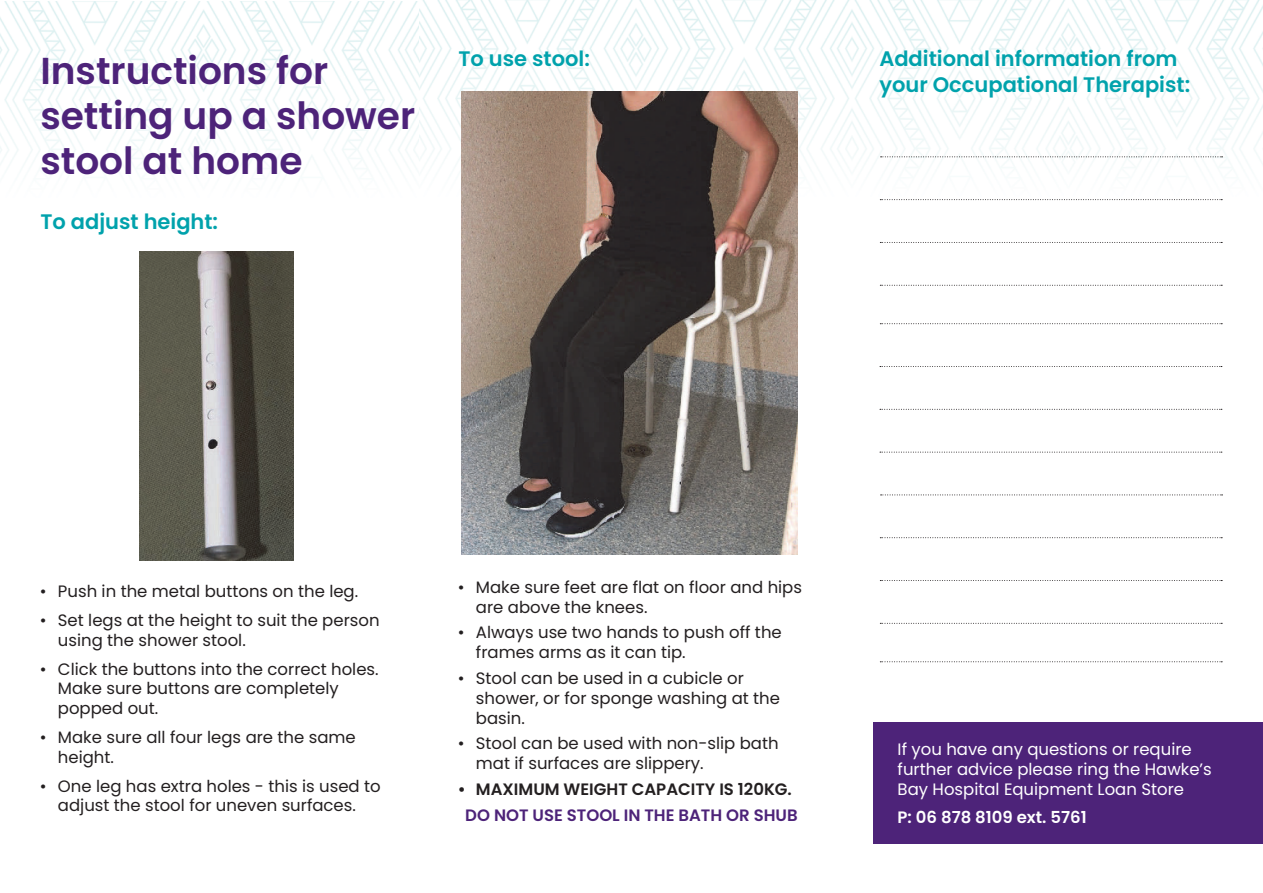
<style>
.page{position:relative;width:1263px;height:893px;background:#fff}
.page>*{position:absolute;margin:0;border:0;box-sizing:border-box;transform-origin:0 0}
.t1{font:600 37.5px/45px "Poppins";color:#4d2379}
.t2{font:600 21px/25.2px "Poppins";color:#00a2ac}
.t3{font:16.5px/19.8px "Poppins";color:#231f20}
.t4{font:16.5px/19.8px "Poppins";color:#fff}
.t5{font:600 16.5px "Poppins";color:#231f20}
.t6{font:600 16.5px "Poppins";color:#4d2379}
.t7{font:600 16.5px "Poppins";color:#fff}
</style>
<div class="page">
<img style="left:0;top:0;width:1263px;height:198px">
<img style="left:139px;top:252px;width:154px;height:308px">
<img style="left:462px;top:91px;width:336px;height:463px">
<div style="left:873px;top:722px;width:390px;height:122px;background:#4d2379"></div>
<svg style="left:880px;top:156px;width:342px;height:1px"></svg>
<svg style="left:880px;top:199px;width:342px;height:1px"></svg>
<svg style="left:880px;top:242px;width:342px;height:1px"></svg>
<svg style="left:880px;top:285px;width:342px;height:1px"></svg>
<svg style="left:880px;top:323px;width:342px;height:1px"></svg>
<svg style="left:880px;top:366px;width:342px;height:1px"></svg>
<svg style="left:880px;top:409px;width:342px;height:1px"></svg>
<svg style="left:880px;top:452px;width:342px;height:1px"></svg>
<svg style="left:880px;top:495px;width:342px;height:1px"></svg>
<svg style="left:880px;top:537px;width:342px;height:1px"></svg>
<svg style="left:880px;top:580px;width:342px;height:1px"></svg>
<svg style="left:880px;top:623px;width:342px;height:1px"></svg>
<svg style="left:880px;top:661px;width:342px;height:1px"></svg>
<h1 class="t1" style="left:40px;top:48px;width:376px">Instructions for setting up a shower stool at home</h1>
<p class="t2" style="left:40px;top:209px;width:179px">To adjust height:</p>
<p class="t2" style="left:458px;top:47px;width:133px">To use stool:</p>
<p class="t2" style="left:879px;top:47px;width:312px">Additional information from your Occupational Therapist:</p>
<p class="t3" style="left:40px;top:582px;width:320px">• Push in the metal buttons on the leg.</p>
<p class="t3" style="left:58px;top:610px;width:323px;text-indent:-18px">• Set legs at the height to suit the person using the shower stool.</p>
<p class="t3" style="left:58px;top:659px;width:322px;text-indent:-18px">• Click the buttons into the correct holes.<br>Make sure buttons are completely popped out.</p>
<p class="t3" style="left:58px;top:727px;width:299px;text-indent:-18px">• Make sure all four legs are the same height.</p>
<p class="t3" style="left:40px;top:776px;width:342px;text-align:center">• One leg has extra holes - this is used to adjust the stool for uneven surfaces.</p>
<p class="t3" style="left:476px;top:577px;width:328px;text-indent:-18px">• Make sure feet are flat on floor and hips are above the knees.</p>
<p class="t3" style="left:476px;top:623px;width:307px;text-indent:-18px">• Always use two hands to push off the frames arms as it can tip.</p>
<p class="t3" style="left:476px;top:668px;width:306px;text-indent:-18px">• Stool can be used in a cubicle or shower, or for sponge washing at the basin.</p>
<p class="t3" style="left:476px;top:734px;width:304px;text-indent:-18px">• Stool can be used with non-slip bath mat if surfaces are slippery.</p>
<p class="t5" style="left:458px;top:780px;width:335px">• MAXIMUM WEIGHT CAPACITY IS 120KG.</p>
<p class="t6" style="left:465px;top:805px;width:334px">DO NOT USE STOOL IN THE BATH OR SHUB</p>
<p class="t4" style="left:898px;top:739px;width:316px">If you have any questions or require further advice please ring the Hawke’s<br>Bay Hospital Equipment Loan Store</p>
<p class="t7" style="left:898px;top:808px;width:191px">P: 06 878 8109 ext. 5761</p>
</div>
